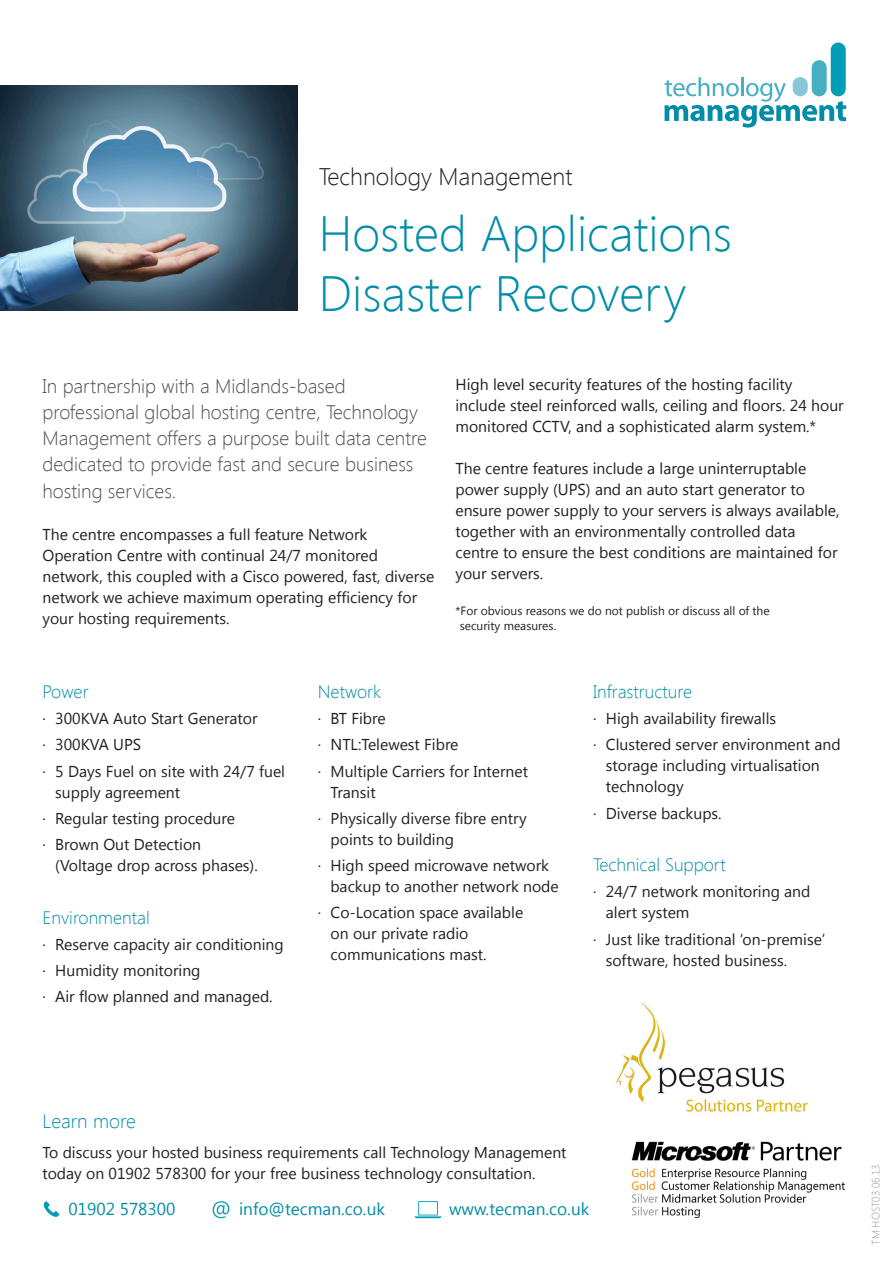
<style>
.page{position:relative;width:893px;height:1263px;background:#fff}
.page>*{position:absolute;margin:0;border:0;box-sizing:border-box;transform-origin:0 0}
.t1{font:300 49.5px/60px "Segoe UI";color:#008da8}
.t2{font:300 24px "Segoe UI";color:#231f20}
.t3{font:300 19.5px/26.2px "Segoe UI";color:#4b4c4d}
.t4{font:300 19.5px "Segoe UI";color:#008da8}
.t5{font:300 18px "Segoe UI";color:#008da8}
.t6{font:17.25px "Segoe UI";color:#008da8}
.t7{font:15.75px/21px "Segoe UI";color:#231f20}
.t8{font:12px/15px "Segoe UI";color:#231f20}
.t9{font:300 10.5px "Segoe UI";color:#939598}
</style>
<div class="page">
<img style="left:0;top:85px;width:298px;height:225px">
<svg style="left:664px;top:77px;width:182px;height:51px"></svg>
<div style="left:793px;top:77px;width:15px;height:19px;background:#85c6d7;border-radius:7px"></div>
<div style="left:812px;top:60px;width:15px;height:36px;background:#46afc4;border-radius:7px"></div>
<div style="left:831px;top:43px;width:15px;height:53px;background:#009cb5;border-radius:7px"></div>
<img style="left:631px;top:1141px;width:214px;height:78px">
<svg style="left:43px;top:1201px;width:16px;height:16px"></svg>
<svg style="left:213px;top:1201px;width:16px;height:17px"></svg>
<svg style="left:415px;top:1201px;width:26px;height:17px"></svg>
<img style="left:616px;top:1003px;width:192px;height:109px">
<p class="t2" style="left:319px;top:160px;width:255px">Technology Management</p>
<p class="t1" style="left:319px;top:201px;width:415px">Hosted Applications<br>Disaster Recovery</p>
<p class="t3" style="left:43px;top:372px;width:386px">In partnership with a Midlands-based professional global hosting centre, Technology Management offers a purpose built data centre dedicated to provide fast and secure business hosting services.</p>
<p class="t7" style="left:43px;top:523px;width:393px">The centre encompasses a full feature Network Operation Centre with continual 24/7 monitored network, this coupled with a Cisco powered, fast, diverse network we achieve maximum operating efficiency for your hosting requirements.</p>
<p class="t7" style="left:455px;top:373px;width:390px">High level security features of the hosting facility include steel reinforced walls, ceiling and floors. 24 hour monitored CCTV, and a sophisticated alarm system.*</p>
<p class="t7" style="left:455px;top:457px;width:386px">The centre features include a large uninterruptable power supply (UPS) and an auto start generator to ensure power supply to your servers is always available, together with an environmentally controlled data centre to ensure the best conditions are maintained for your servers.</p>
<p class="t8" style="left:460px;top:603px;width:311px;text-indent:-4px">*For obvious reasons we do not publish or discuss all of the security measures.</p>
<p class="t5" style="left:43px;top:679px;width:48px">Power</p>
<p class="t7" style="left:43px;top:707px;width:216px">· 300KVA Auto Start Generator</p>
<p class="t7" style="left:43px;top:733px;width:100px">· 300KVA UPS</p>
<p class="t7" style="left:55px;top:760px;width:231px;text-indent:-13px">· 5 Days Fuel on site with 24/7 fuel supply agreement</p>
<p class="t7" style="left:43px;top:807px;width:194px">· Regular testing procedure</p>
<p class="t7" style="left:55px;top:833px;width:204px;text-indent:-13px">· Brown Out Detection (Voltage drop across phases).</p>
<p class="t5" style="left:43px;top:905px;width:109px">Environmental</p>
<p class="t7" style="left:43px;top:933px;width:243px">· Reserve capacity air conditioning</p>
<p class="t7" style="left:43px;top:959px;width:160px">· Humidity monitoring</p>
<p class="t7" style="left:43px;top:985px;width:232px">· Air flow planned and managed.</p>
<p class="t5" style="left:318px;top:679px;width:65px">Network</p>
<p class="t7" style="left:318px;top:707px;width:69px">· BT Fibre</p>
<p class="t7" style="left:318px;top:733px;width:142px">· NTL:Telewest Fibre</p>
<p class="t7" style="left:331px;top:760px;width:199px;text-indent:-13px">· Multiple Carriers for Internet<br>Transit</p>
<p class="t7" style="left:331px;top:807px;width:198px;text-indent:-13px">· Physically diverse fibre entry points to building</p>
<p class="t7" style="left:331px;top:854px;width:230px;text-indent:-13px">· High speed microwave network backup to another network node</p>
<p class="t7" style="left:331px;top:901px;width:194px;text-indent:-13px">· Co-Location space available on our private radio communications mast.</p>
<p class="t5" style="left:593px;top:679px;width:101px">Infrastructure</p>
<p class="t7" style="left:593px;top:707px;width:185px">· High availability firewalls</p>
<p class="t7" style="left:606px;top:733px;width:236px;text-indent:-13px">· Clustered server environment and storage including virtualisation technology</p>
<p class="t7" style="left:593px;top:802px;width:130px">· Diverse backups.</p>
<p class="t5" style="left:593px;top:852px;width:134px">Technical Support</p>
<p class="t7" style="left:606px;top:880px;width:206px;text-indent:-13px">· 24/7 network monitoring and alert system</p>
<p class="t7" style="left:606px;top:928px;width:221px;text-indent:-13px">· Just like traditional ‘on-premise’ software, hosted business.</p>
<p class="t4" style="left:43px;top:1108px;width:95px">Learn more</p>
<p class="t7" style="left:43px;top:1141px;width:526px">To discuss your hosted business requirements call Technology Management today on 01902 578300 for your free business technology consultation.</p>
<p class="t6" style="left:69px;top:1197px;width:109px">01902 578300</p>
<p class="t6" style="left:239px;top:1197px;width:147px">info@tecman.co.uk</p>
<p class="t6" style="left:449px;top:1197px;width:142px">www.tecman.co.uk</p>
<p class="t9" style="left:868px;top:1244px;width:82px;rotate:-90deg">TM HOST03 06.13</p>
</div>
